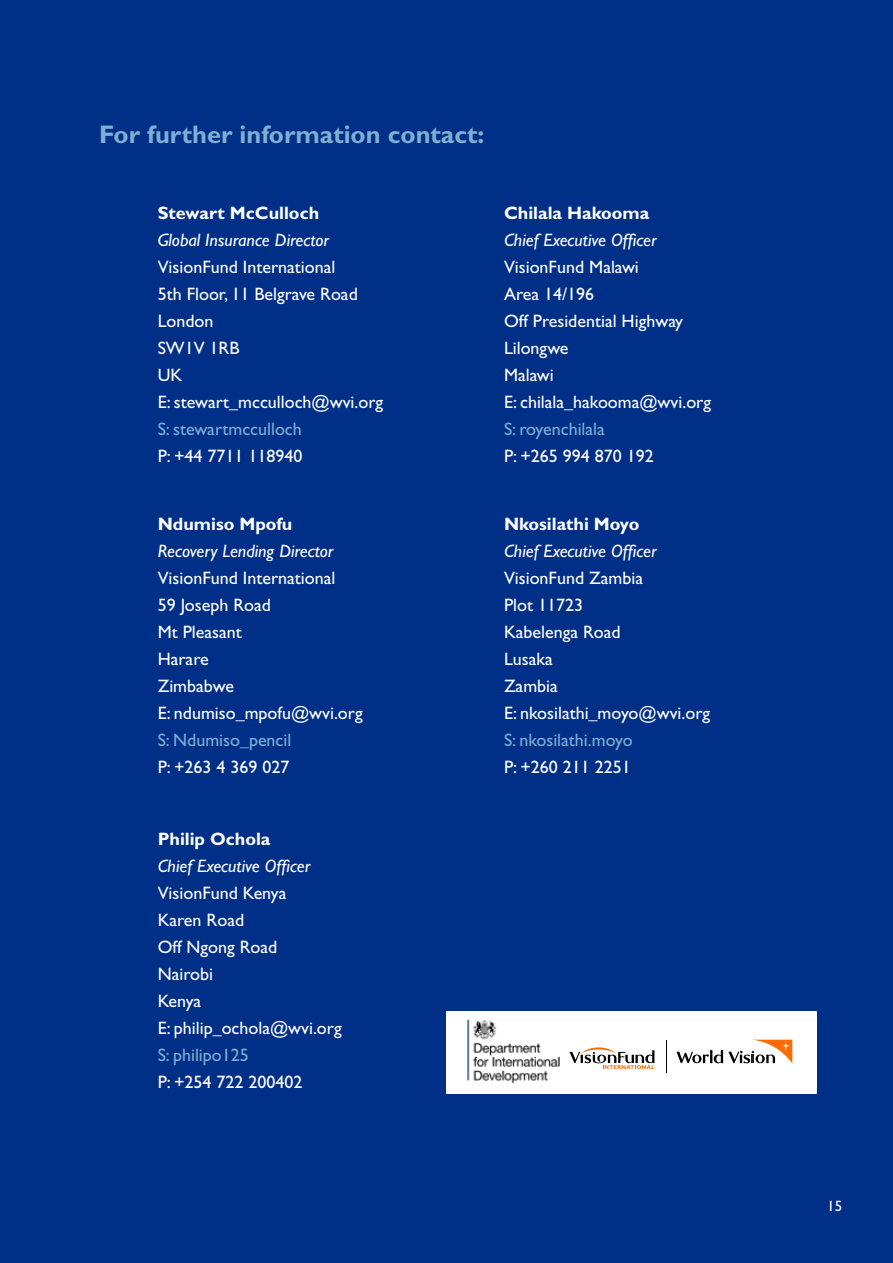
<style>
.page{position:relative;width:893px;height:1263px;background:#002f87}
.page>*{position:absolute;margin:0;border:0;box-sizing:border-box;transform-origin:0 0}
.t1{font:700 25.5px "Gill Sans Std";color:#7daed3}
.t2{font:18px/27px "Gill Sans Std";color:#fff}
.t3{font:italic 18px "Gill Sans Std";color:#fff}
.t4{font:18px "Gill Sans Std";color:#7daed3}
.t5{font:700 18px "Gill Sans Std";color:#fff}
.t6{font:15px "Gill Sans Std";color:#fff}
</style>
<div class="page">
<div style="left:446px;top:1011px;width:371px;height:83px;background:#fff"></div>
<svg style="left:676px;top:1040px;width:116px;height:23px"></svg>
<svg style="left:569px;top:1047px;width:85px;height:22px"></svg>
<hr style="left:666px;top:1040px;width:1px;height:32px;background:#000">
<img style="left:468px;top:1020px;width:91px;height:63px">
<h1 class="t1" style="left:99px;top:120px;width:387px">For further information contact:</h1>
<p class="t5" style="left:158px;top:203px;width:163px">Stewart McCulloch</p>
<p class="t3" style="left:158px;top:230px;width:173px">Global Insurance Director</p>
<p class="t2" style="left:158px;top:254px;width:227px">VisionFund International<br>5th Floor, 11 Belgrave Road<br>London<br>SW1V 1RB<br>UK<br>E: stewart_mcculloch@wvi.org</p>
<p class="t4" style="left:158px;top:419px;width:146px">S: stewartmcculloch</p>
<p class="t2" style="left:158px;top:443px;width:146px">P: +44 7711 118940</p>
<p class="t5" style="left:158px;top:513px;width:136px">Ndumiso Mpofu</p>
<p class="t3" style="left:158px;top:540px;width:177px">Recovery Lending Director</p>
<p class="t2" style="left:158px;top:564px;width:206px">VisionFund International<br>59 Joseph Road<br>Mt Pleasant<br>Harare<br>Zimbabwe<br>E: ndumiso_mpofu@wvi.org</p>
<p class="t4" style="left:158px;top:729px;width:135px">S: Ndumiso_pencil</p>
<p class="t2" style="left:158px;top:753px;width:133px">P: +263 4 369 027</p>
<p class="t5" style="left:158px;top:828px;width:114px">Philip Ochola</p>
<p class="t3" style="left:158px;top:855px;width:154px">Chief Executive Officer</p>
<p class="t2" style="left:158px;top:879px;width:185px">VisionFund Kenya<br>Karen Road<br>Off Ngong Road<br>Nairobi<br>Kenya<br>E: philip_ochola@wvi.org</p>
<p class="t4" style="left:158px;top:1044px;width:93px">S: philipo125</p>
<p class="t2" style="left:158px;top:1068px;width:146px">P: +254 722 200402</p>
<p class="t5" style="left:504px;top:203px;width:147px">Chilala Hakooma</p>
<p class="t3" style="left:504px;top:230px;width:154px">Chief Executive Officer</p>
<p class="t2" style="left:504px;top:254px;width:209px">VisionFund Malawi<br>Area 14/196<br>Off Presidential Highway<br>Lilongwe<br>Malawi<br>E: chilala_hakooma@wvi.org</p>
<p class="t4" style="left:504px;top:419px;width:102px">S: royenchilala</p>
<p class="t2" style="left:504px;top:443px;width:151px">P: +265 994 870 192</p>
<p class="t5" style="left:504px;top:513px;width:137px">Nkosilathi Moyo</p>
<p class="t3" style="left:504px;top:540px;width:154px">Chief Executive Officer</p>
<p class="t2" style="left:504px;top:564px;width:208px">VisionFund Zambia<br>Plot 11723<br>Kabelenga Road<br>Lusaka<br>Zambia<br>E: nkosilathi_moyo@wvi.org</p>
<p class="t4" style="left:504px;top:729px;width:130px">S: nkosilathi.moyo</p>
<p class="t2" style="left:504px;top:753px;width:128px">P: +260 211 2251</p>
<p class="t6" style="left:827px;top:1197px;width:16px">15</p>
</div>
